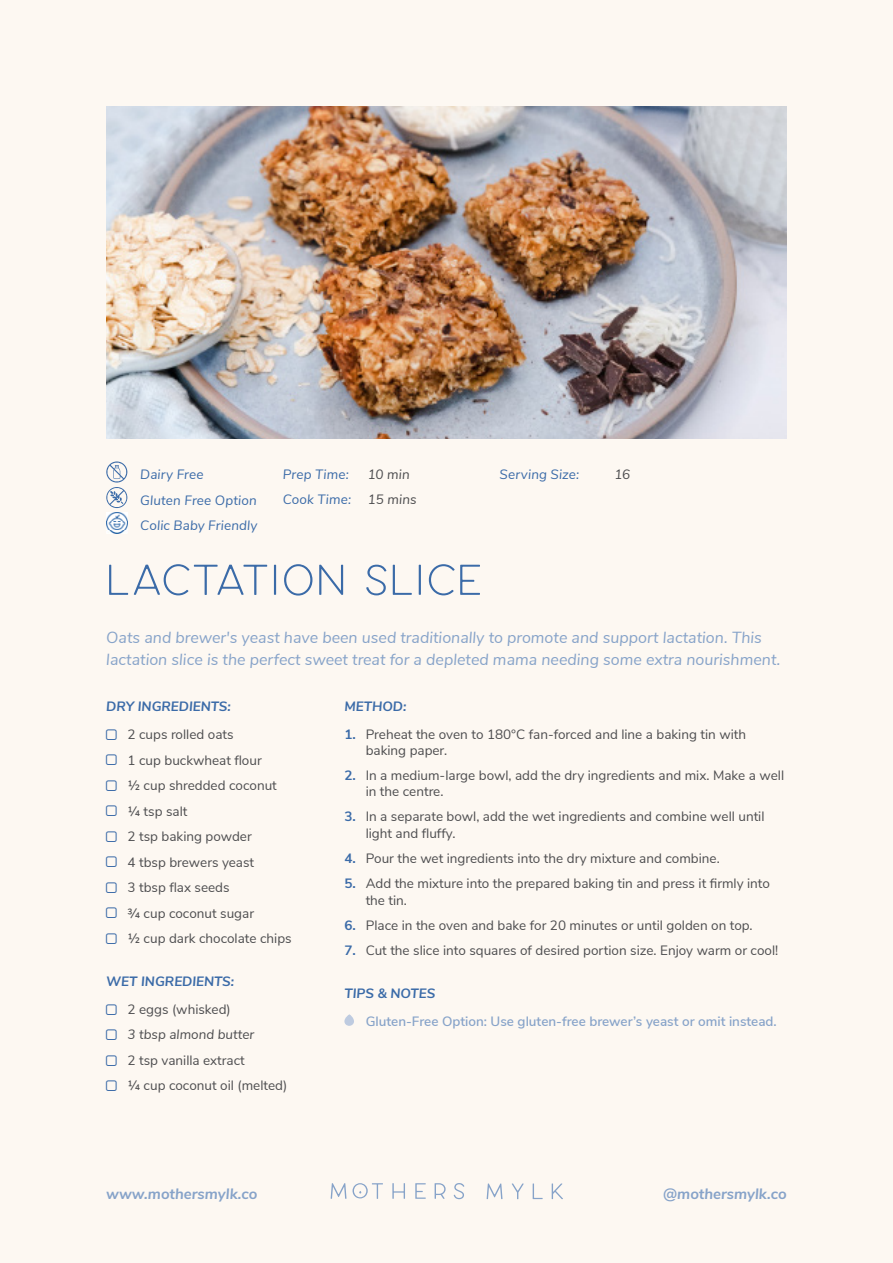
<style>
.page{position:relative;width:893px;height:1263px;background:#fdf8f2}
.page>*{position:absolute;margin:0;border:0;box-sizing:border-box;transform-origin:0 0}
.t1{font:100 51px "Larosa";letter-spacing:-.02em;color:#3b6ba8}
.t2{font:italic 16.05px/22.5px "Nunito Sans";color:#87a3c9}
.t3{font:italic 700 15px "Nunito Sans";color:#87a3c9}
.t4{font:13.5px/25.5px "Nunito Sans";color:#4d4d4f}
.t5{font:italic 13.5px "Nunito Sans";letter-spacing:.01em;color:#3b6ba8}
.t6{font:600 13.5px "Nunito Sans";color:#87a3c9}
.t7{font:italic 700 13.5px "Nunito Sans";color:#3b6ba8}
.t8{font:italic 13.5px "Nunito Sans";color:#4d4d4f}
.s1{color:#4d4d4f}
.s2{font-weight:700;color:#3b6ba8}
</style>
<div class="page">
<img style="left:106px;top:106px;width:681px;height:332px">
<svg style="left:106px;top:461px;width:22px;height:47px"></svg>
<img style="left:106px;top:513px;width:21px;height:20px">
<svg style="left:344px;top:1014px;width:10px;height:12px"></svg>
<svg style="left:487px;top:1183px;width:15px;height:16px"></svg>
<svg style="left:512px;top:1183px;width:12px;height:16px"></svg>
<svg style="left:533px;top:1183px;width:10px;height:16px"></svg>
<svg style="left:552px;top:1183px;width:11px;height:16px"></svg>
<svg style="left:331px;top:1183px;width:15px;height:16px"></svg>
<svg style="left:392px;top:1183px;width:13px;height:16px"></svg>
<svg style="left:415px;top:1183px;width:11px;height:16px"></svg>
<svg style="left:435px;top:1183px;width:11px;height:16px"></svg>
<svg style="left:454px;top:1183px;width:10px;height:16px"></svg>
<svg style="left:353px;top:1183px;width:30px;height:16px"></svg>
<p class="t5" style="left:140px;top:464px;width:65px">Dairy Free</p>
<p class="t5" style="left:283px;top:464px;width:68px">Prep Time:</p>
<p class="t8" style="left:368px;top:464px;width:43px">10 min</p>
<p class="t5" style="left:500px;top:464px;width:81px">Serving Size:</p>
<p class="t8" style="left:614px;top:464px;width:17px">16</p>
<p class="t5" style="left:140px;top:490px;width:118px">Gluten Free Option</p>
<p class="t5" style="left:283px;top:490px;width:135px">Cook Time: <span class="s1">15 mins</span></p>
<p class="t5" style="left:140px;top:515px;width:119px">Colic Baby Friendly</p>
<h1 class="t1" style="left:106px;top:547px;width:378px">LACTATION SLICE</h1>
<p class="t2" style="left:106px;top:625px;width:676px">Oats and brewer's yeast have been used traditionally to promote and support lactation. This lactation slice is the perfect sweet treat for a depleted mama needing some extra nourishment.</p>
<p class="t7" style="left:106px;top:696px;width:126px">DRY INGREDIENTS:</p>
<p class="t4" style="left:128px;top:721px;width:166px">2 cups rolled oats<br>1 cup buckwheat flour<br>½ cup shredded coconut ¼ tsp salt<br>2 tsp baking powder<br>4 tbsp brewers yeast<br>3 tbsp flax seeds<br>¾ cup coconut sugar<br>½ cup dark chocolate chips</p>
<p class="t7" style="left:106px;top:971px;width:129px">WET INGREDIENTS:</p>
<p class="t4" style="left:128px;top:996px;width:105px">2 eggs (whisked)</p>
<p class="t8" style="left:128px;top:1025px;width:128px">3 tbsp almond butter</p>
<p class="t4" style="left:128px;top:1046px;width:161px">2 tsp vanilla extract<br>¼ cup coconut oil (melted)</p>
<p class="t7" style="left:344px;top:696px;width:63px">METHOD:</p>
<p class="t4" style="left:366px;top:725px;width:382px;line-height:16.2px;text-indent:-21px"><span class="s2">1.</span> Preheat the oven to 180°C fan-forced and line a baking tin with baking paper.</p>
<p class="t4" style="left:366px;top:766px;width:420px;line-height:16.2px;text-indent:-21px"><span class="s2">2.</span> In a medium-large bowl, add the dry ingredients and mix. Make a well in the centre.</p>
<p class="t4" style="left:366px;top:808px;width:400px;line-height:16.2px;text-indent:-21px"><span class="s2">3.</span> In a separate bowl, add the wet ingredients and combine well until light and fluffy.</p>
<p class="t4" style="left:344px;top:845px;width:377px"><span class="s2">4.</span> Pour the wet ingredients into the dry mixture and combine.</p>
<p class="t4" style="left:366px;top:875px;width:406px;line-height:16.2px;text-indent:-21px"><span class="s2">5.</span> Add the mixture into the prepared baking tin and press it firmly into the tin.</p>
<p class="t4" style="left:344px;top:911px;width:410px"><span class="s2">6.</span> Place in the oven and bake for 20 minutes or until golden on top.</p>
<p class="t4" style="left:344px;top:937px;width:435px"><span class="s2">7.</span> Cut the slice into squares of desired portion size. Enjoy warm or cool!</p>
<p class="t7" style="left:344px;top:983px;width:92px">TIPS &amp; NOTES</p>
<p class="t6" style="left:366px;top:1011px;width:413px">Gluten-Free Option: Use gluten-free brewer’s yeast or omit instead.</p>
<p class="t3" style="left:106px;top:1183px;width:153px">www.mothersmylk.co</p>
<p class="t3" style="left:663px;top:1183px;width:125px">@mothersmylk.co</p>
</div>
